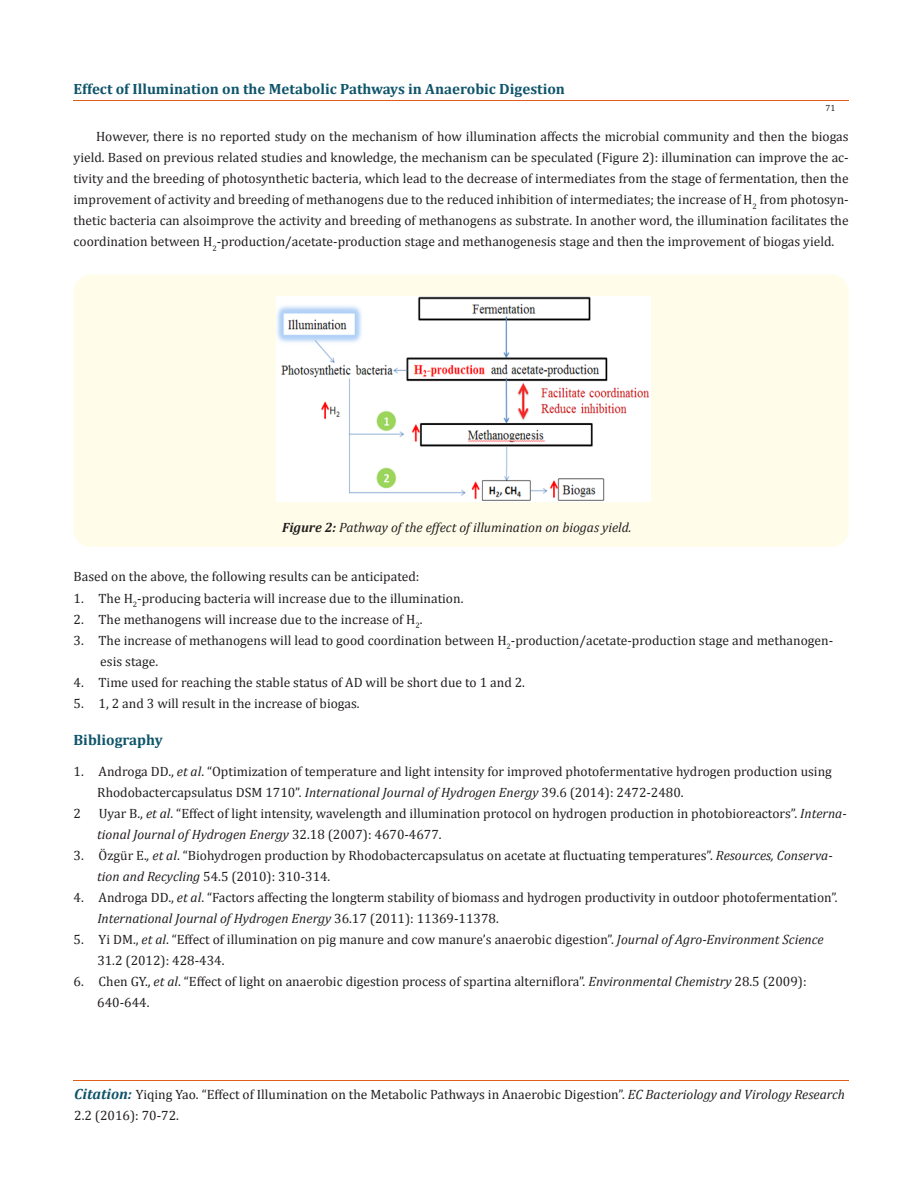
<style>
.page{position:relative;width:917px;height:1190px;background:#fff}
.page>*{position:absolute;margin:0;border:0;box-sizing:border-box;transform-origin:0 0}
.t1{font:700 15px "Cambria";color:#0e546a}
.t2{font:700 14.85px "Cambria";color:#0e546a}
.t3{font:13.5px/21px "Cambria";color:#231f20}
.t4{font:italic 13.5px "Cambria";color:#231f20}
.t5{font:9px "Cambria";color:#231f20}
.s1{font-weight:700}
.s2{font-style:italic}
.s3{font-style:normal}
.s4{font-weight:700;font-style:italic;font-size:14.85px;color:#0e546a}
</style>
<div class="page">
<hr style="left:74px;top:100px;width:774px;height:1px;background:#e05d1a">
<hr style="left:74px;top:1080px;width:774px;height:1px;background:#e05d1a">
<div style="left:77px;top:278px;width:768px;height:265px;background:#fffde9;border-radius:14px"></div>
<div style="left:74px;top:274px;width:774px;height:273px;border:8px solid #fffde9;border-radius:14px"></div>
<img style="left:277px;top:297px;width:373px;height:205px">
<p class="t2" style="left:74px;top:79px;width:493px">Effect of Illumination on the Metabolic Pathways in Anaerobic Digestion</p>
<p class="t5" style="left:825px;top:103px;width:11px">71</p>
<p class="t3" style="left:74px;top:126px;width:776px;text-align:justify;text-indent:22px">However, there is no reported study on the mechanism of how illumination affects the microbial community and then the biogas yield. Based on previous related studies and knowledge, the mechanism can be speculated (Figure 2): illumination can improve the ac&shy;tivity and the breeding of photosynthetic bacteria, which lead to the decrease of intermediates from the stage of fermentation, then the improvement of activity and breeding of methanogens due to the reduced inhibition of intermediates; the increase of H<sub>2</sub> from photosyn&shy;thetic bacteria can alsoimprove the activity and breeding of methanogens as substrate. In another word, the illumination facilitates the coordination between H<sub>2</sub>-production/acetate-production stage and methanogenesis stage and then the improvement of biogas yield.</p>
<p class="t4" style="left:282px;top:518px;width:351px"><span class="s1">Figure 2:</span> Pathway of the effect of illumination on biogas yield.</p>
<p class="t3" style="left:74px;top:566px;width:347px">Based on the above, the following results can be anticipated:</p>
<p class="t3" style="left:74px;top:587px;width:391px">1. The H<sub>2</sub>-producing bacteria will increase due to the illumination.</p>
<p class="t3" style="left:74px;top:608px;width:350px">2. The methanogens will increase due to the increase of H<sub>2</sub>.</p>
<p class="t3" style="left:74px;top:629px;width:761px">3. The increase of methanogens will lead to good coordination between H<sub>2</sub>-production/acetate-production stage and methanogen-</p>
<p class="t3" style="left:100px;top:650px;width:59px">esis stage.</p>
<p class="t3" style="left:74px;top:671px;width:453px">4. Time used for reaching the stable status of AD will be short due to 1 and 2.</p>
<p class="t3" style="left:74px;top:692px;width:287px">5. 1, 2 and 3 will result in the increase of biogas.</p>
<p class="t1" style="left:74px;top:729px;width:91px">Bibliography</p>
<p class="t3" style="left:74px;top:760px;width:759px">1. Androga DD., <span class="s2">et al</span>. “Optimization of temperature and light intensity for improved photofermentative hydrogen production using</p>
<p class="t3" style="left:97px;top:781px;width:588px">Rhodobactercapsulatus DSM 1710”. <span class="s2">International Journal of Hydrogen Energy</span> 39.6 (2014): 2472-2480.</p>
<p class="t3" style="left:74px;top:802px;width:9px">2</p>
<p class="t3" style="left:99px;top:802px;width:749px">Uyar B., <span class="s2">et al</span>. “Effect of light intensity, wavelength and illumination protocol on hydrogen production in photobioreactors”. <span class="s2">Interna-</span></p>
<p class="t4" style="left:97px;top:824px;width:346px">tional Journal of Hydrogen Energy <span class="s3">32.18 (2007): 4670-4677.</span></p>
<p class="t3" style="left:74px;top:844px;width:760px">3. Özgür E.<span class="s2">, et al</span>. “Biohydrogen production by Rhodobactercapsulatus on acetate at fluctuating temperatures”. <span class="s2">Resources, Conserva-</span></p>
<p class="t3" style="left:97px;top:865px;width:234px"><span class="s2">tion and Recycling</span> 54.5 (2010): 310-314.</p>
<p class="t3" style="left:74px;top:886px;width:765px">4. Androga DD., <span class="s2">et al</span>. “Factors affecting the longterm stability of biomass and hydrogen productivity in outdoor photofermentation”.</p>
<p class="t4" style="left:97px;top:908px;width:403px">International Journal of Hydrogen Energy <span class="s3">36.17 (2011): 11369-11378.</span></p>
<p class="t3" style="left:74px;top:928px;width:751px">5. Yi DM., <span class="s2">et al</span>. “Effect of illumination on pig manure and cow manure’s anaerobic digestion”. <span class="s2">Journal of Agro-Environment Science</span></p>
<p class="t3" style="left:97px;top:949px;width:129px">31.2 (2012): 428-434.</p>
<p class="t3" style="left:74px;top:970px;width:734px">6. Chen GY., <span class="s2">et al</span>. “Effect of light on anaerobic digestion process of spartina alterniflora”. <span class="s2">Environmental Chemistry</span> 28.5 (2009):</p>
<p class="t3" style="left:97px;top:991px;width:54px">640-644.</p>
<p class="t3" style="left:74px;top:1083px;width:772px"><span class="s4">Citation:</span> Yiqing Yao. “Effect of Illumination on the Metabolic Pathways in Anaerobic Digestion”. <span class="s2">EC Bacteriology and Virology Research<br></span>2.2 (2016): 70-72.</p>
</div>
